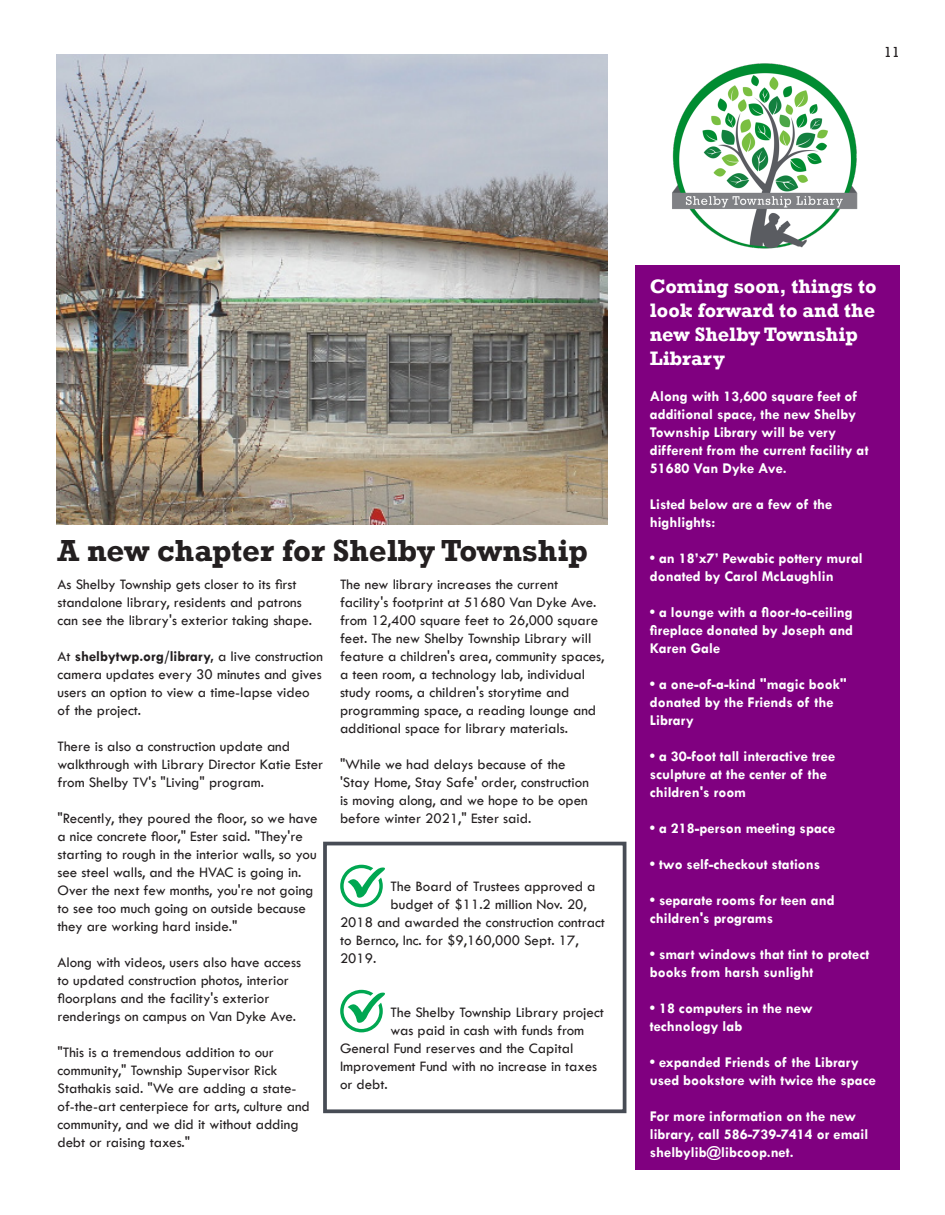
<style>
.page{position:relative;width:945px;height:1215px;background:#fff}
.page>*{position:absolute;margin:0;border:0;box-sizing:border-box;transform-origin:0 0}
.Main_title{font:700 31.25px "Rockwell";color:#231f20}
.t1{font:700 20px/24px "Rockwell";color:#fff}
.t2{font:15px/18px "Tw Cen";color:#231f20}
.t3{font:700 15px/18px "Tw Cen";color:#fff}
.t4{font:15px "Rockwell";color:#231f20}
.s1{font-weight:700}
</style>
<div class="page">
<div style="left:323px;top:842px;width:303px;height:271px;border:4px solid #474c55"></div>
<img style="left:56px;top:55px;width:552px;height:469px">
<img style="left:672px;top:63px;width:186px;height:186px">
<div style="left:635px;top:265px;width:265px;height:905px;background:#800080"></div>
<svg style="left:340px;top:865px;width:45px;height:42px"></svg>
<svg style="left:340px;top:990px;width:45px;height:42px"></svg>
<p class="t4" style="left:884px;top:43px;width:18px">11</p>
<p class="Main_title" style="left:58px;top:532px;width:532px">A new chapter for Shelby Township</p>
<p class="t2" style="left:58px;top:575px;width:256px">As Shelby Township gets closer to its first standalone library, residents and patrons can see the library's exterior taking shape.</p>
<p class="t2" style="left:58px;top:647px;width:267px">At <span class="s1">shelbytwp.org/library,</span> a live construction camera updates every 30 minutes and gives users an option to view a time-lapse video of the project.</p>
<p class="t2" style="left:58px;top:737px;width:267px">There is also a construction update and walkthrough with Library Director Katie Ester from Shelby TV's "Living" program.</p>
<p class="t2" style="left:58px;top:809px;width:262px">"Recently, they poured the floor, so we have a nice concrete floor," Ester said. "They're starting to rough in the interior walls, so you see steel walls, and the HVAC is going in.<br>Over the next few months, you're not going to see too much going on outside because they are working hard inside."</p>
<p class="t2" style="left:58px;top:953px;width:245px">Along with videos, users also have access to updated construction photos, interior floorplans and the facility's exterior renderings on campus on Van Dyke Ave.</p>
<p class="t2" style="left:58px;top:1043px;width:254px">"This is a tremendous addition to our community," Township Supervisor Rick Stathakis said. "We are adding a state&shy;of-the-art centerpiece for arts, culture and community, and we did it without adding debt or raising taxes."</p>
<p class="t2" style="left:340px;top:575px;width:266px">The new library increases the current facility's footprint at 51680 Van Dyke Ave. from 12,400 square feet to 26,000 square feet. The new Shelby Township Library will feature a children's area, community spaces, a teen room, a technology lab, individual study rooms, a children's storytime and programming space, a reading lounge and additional space for library materials.</p>
<p class="t2" style="left:340px;top:755px;width:250px">"While we had delays because of the 'Stay Home, Stay Safe' order, construction is moving along, and we hope to be open before winter 2021," Ester said.</p>
<p class="t2" style="left:391px;top:877px;width:206px">The Board of Trustees approved a</p>
<p class="t2" style="left:391px;top:895px;width:198px">budget of $11.2 million Nov. 20,</p>
<p class="t2" style="left:340px;top:913px;width:266px">2018 and awarded the construction contract</p>
<p class="t2" style="left:340px;top:931px;width:240px">to Bernco, Inc. for $9,160,000 Sept. 17,</p>
<p class="t2" style="left:340px;top:949px;width:38px">2019.</p>
<p class="t2" style="left:391px;top:1003px;width:215px">The Shelby Township Library project</p>
<p class="t2" style="left:391px;top:1021px;width:195px">was paid in cash with funds from</p>
<p class="t2" style="left:340px;top:1039px;width:235px">General Fund reserves and the Capital</p>
<p class="t2" style="left:340px;top:1057px;width:259px">Improvement Fund with no increase in taxes</p>
<p class="t2" style="left:340px;top:1075px;width:49px">or debt.</p>
<p class="t1" style="left:650px;top:274px;width:228px">Coming soon, things to look forward to and the new Shelby Township<br>Library</p>
<p class="t3" style="left:650px;top:387px;width:220px">Along with 13,600 square feet of additional space, the new Shelby<br>Township Library will be very different from the current facility at<br>51680 Van Dyke Ave.</p>
<p class="t3" style="left:650px;top:495px;width:184px">Listed below are a few of the highlights:</p>
<p class="t3" style="left:650px;top:549px;width:215px">• an 18’x7’ Pewabic pottery mural donated by Carol McLaughlin</p>
<p class="t3" style="left:650px;top:603px;width:205px;text-align:justify">• a lounge with a floor-to-ceiling fireplace donated by Joseph and Karen Gale</p>
<p class="t3" style="left:650px;top:675px;width:199px">• a one-of-a-kind "magic book" donated by the Friends of the<br>Library</p>
<p class="t3" style="left:650px;top:747px;width:187px">• a 30-foot tall interactive tree sculpture at the center of the children's room</p>
<p class="t3" style="left:650px;top:819px;width:187px">• a 218-person meeting space</p>
<p class="t3" style="left:650px;top:855px;width:172px">• two self-checkout stations</p>
<p class="t3" style="left:650px;top:891px;width:187px">• separate rooms for teen and children's programs</p>
<p class="t3" style="left:650px;top:945px;width:221px">• smart windows that tint to protect books from harsh sunlight</p>
<p class="t3" style="left:650px;top:999px;width:164px">• 18 computers in the new technology lab</p>
<p class="t3" style="left:650px;top:1053px;width:228px">• expanded Friends of the Library used bookstore with twice the space</p>
<p class="t3" style="left:650px;top:1107px;width:220px">For more information on the new library, call 586-739-7414 or email shelbylib@libcoop.net.</p>
</div>
